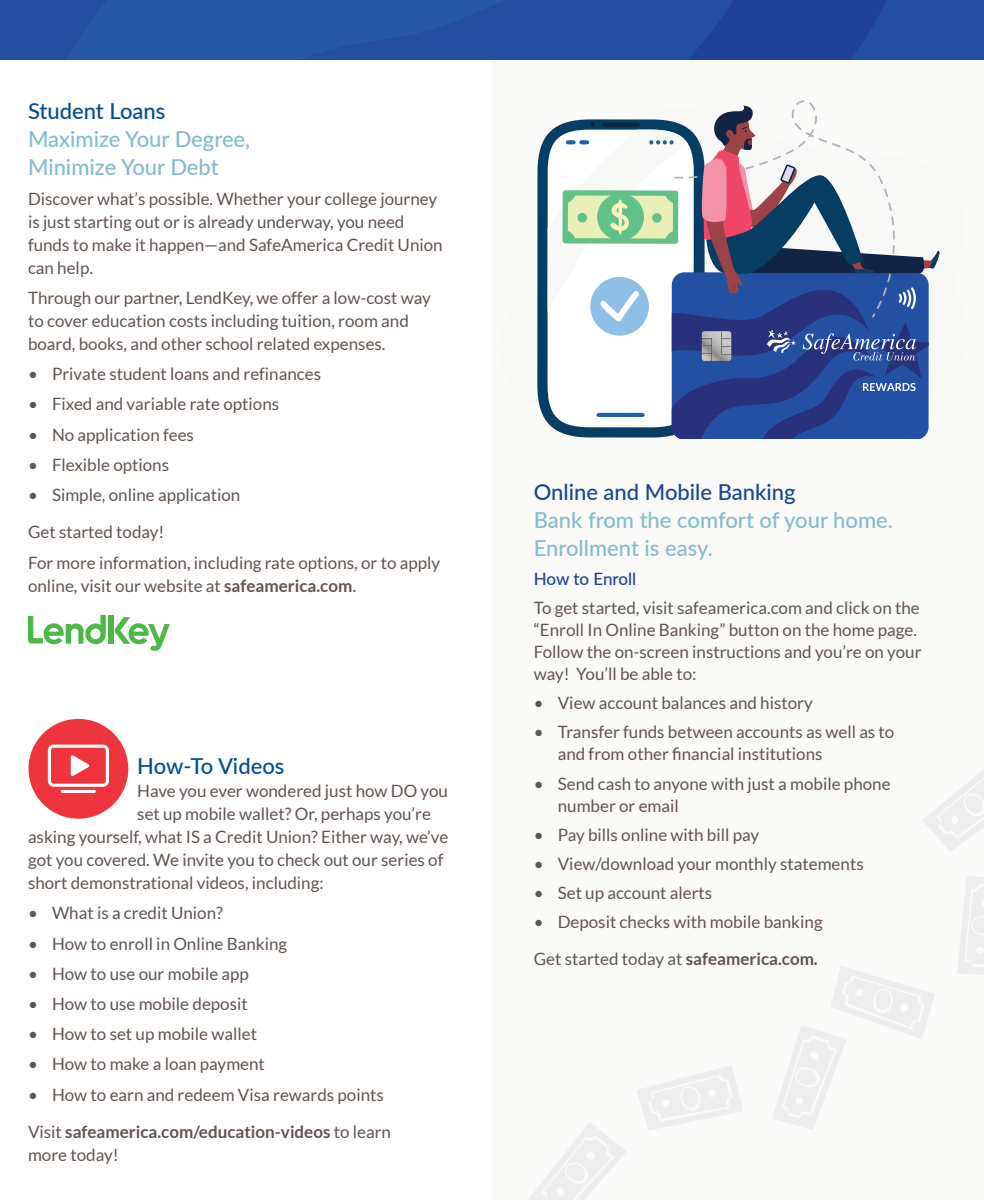
<style>
.page{position:relative;width:984px;height:1200px;background:#fff}
.page>*{position:absolute;margin:0;border:0;box-sizing:border-box;transform-origin:0 0}
.t1{font:500 22px/28px "Lato";color:#85bbd0}
.t2{font:500 22px "Lato";color:#004c97}
.t3{font:17px/23px "Lato";color:#62544e}
.t4{font:700 17px/23px "Lato";color:#62544e}
.t5{font:500 17px "Lato";letter-spacing:-.005em;color:#20419a}
.s1{color:#004c97}
.s2{font-weight:700}
.s3{font-weight:500}
.s4{font-weight:400}
.s5{color:#1b4693}
</style>
<div class="page">
<div style="left:492px;top:46px;width:492px;height:1154px;background:#fafaf9"></div>
<div style="left:0;top:0;width:984px;height:60px;background:#20419a"></div>
<div style="left:537px;top:119px;width:168px;height:319px;background:#083d63;border-radius:53px"></div>
<svg style="left:548px;top:106px;width:392px;height:333px"></svg>
<svg style="left:958px;top:876px;width:26px;height:99px"></svg>
<svg style="left:637px;top:1066px;width:106px;height:64px"></svg>
<svg style="left:529px;top:1123px;width:97px;height:77px"></svg>
<svg style="left:923px;top:770px;width:61px;height:81px"></svg>
<svg style="left:773px;top:966px;width:162px;height:164px"></svg>
<div style="left:108px;top:615px;width:6px;height:29px;background:#4cb848"></div>
<svg style="left:114px;top:617px;width:56px;height:34px"></svg>
<svg style="left:28px;top:615px;width:78px;height:29px"></svg>
<div style="left:29px;top:719px;width:99px;height:100px;background:#ee343d;border-radius:50%"></div>
<hr style="left:61px;top:790px;width:35px;height:3px;background:#fff;border-radius:2px">
<svg style="left:48px;top:745px;width:61px;height:42px"></svg>
<svg style="left:0;top:0;width:733px;height:60px"></svg>
<svg style="left:851px;top:0;width:133px;height:60px"></svg>
<p class="t1" style="left:28px;top:96px;width:224px"><span class="s1">Student Loans<br></span>Maximize Your Degree,<br>Minimize Your Debt</p>
<p class="t3" style="left:28px;top:187px;width:416px">Discover what’s possible. Whether your college journey is just starting out or is already underway, you need funds to make it happen—and SafeAmerica Credit Union can help.</p>
<p class="t3" style="left:28px;top:286px;width:404px">Through our partner, LendKey, we offer a low-cost way to cover education costs including tuition, room and board, books, and other school related expenses.</p>
<p class="t3" style="left:28px;top:362px;width:295px">• Private student loans and refinances</p>
<p class="t3" style="left:28px;top:393px;width:253px">• Fixed and variable rate options</p>
<p class="t3" style="left:28px;top:423px;width:168px">• No application fees</p>
<p class="t3" style="left:28px;top:453px;width:143px">• Flexible options</p>
<p class="t3" style="left:28px;top:483px;width:214px">• Simple, online application</p>
<p class="t3" style="left:28px;top:521px;width:138px">Get started today!</p>
<p class="t3" style="left:28px;top:551px;width:414px">For more information, including rate options, or to apply online, visit our website at <span class="s2">safeamerica.com</span><span class="s3">.</span></p>
<p class="t2" style="left:137px;top:750px;width:149px">How-To Videos</p>
<p class="t3" style="left:137px;top:780px;width:312px">Have you ever wondered just how DO you</p>
<p class="t3" style="left:137px;top:803px;width:295px">set up mobile wallet? Or, perhaps you’re</p>
<p class="t3" style="left:28px;top:826px;width:422px">asking yourself, what IS a Credit Union? Either way, we’ve</p>
<p class="t3" style="left:28px;top:849px;width:417px">got you covered. We invite you to check out our series of</p>
<p class="t3" style="left:28px;top:872px;width:297px">short demonstrational videos, including:</p>
<p class="t3" style="left:28px;top:902px;width:196px">• What is a credit Union?</p>
<p class="t3" style="left:28px;top:932px;width:261px">• How to enroll in Online Banking</p>
<p class="t3" style="left:28px;top:962px;width:222px">• How to use our mobile app</p>
<p class="t3" style="left:28px;top:992px;width:221px">• How to use mobile deposit</p>
<p class="t3" style="left:28px;top:1023px;width:231px">• How to set up mobile wallet</p>
<p class="t3" style="left:28px;top:1053px;width:238px">• How to make a loan payment</p>
<p class="t3" style="left:28px;top:1083px;width:357px">• How to earn and redeem Visa rewards points</p>
<p class="t4" style="left:28px;top:1120px;width:365px"><span class="s4">Visit</span> safeamerica.com/education-videos <span class="s4">to learn more today!</span></p>
<p class="t1" style="left:534px;top:477px;width:361px"><span class="s5">Online and Mobile Banking<br></span>Bank from the comfort of your home.<br>Enrollment is easy.</p>
<p class="t5" style="left:534px;top:566px;width:104px">How to Enroll</p>
<p class="t3" style="left:534px;top:597px;width:389px;line-height:22px">To get started, visit safeamerica.com and click on the “Enroll In Online Banking” button on the home page.<br>Follow the on-screen instructions and you’re on your way! You’ll be able to:</p>
<p class="t3" style="left:534px;top:691px;width:281px">• View account balances and history</p>
<p class="t3" style="left:558px;top:721px;width:338px;line-height:22px;text-indent:-24px">• Transfer funds between accounts as well as to and from other financial institutions</p>
<p class="t3" style="left:558px;top:772px;width:334px;line-height:22px;text-indent:-24px">• Send cash to anyone with just a mobile phone number or email</p>
<p class="t3" style="left:534px;top:823px;width:227px">• Pay bills online with bill pay</p>
<p class="t3" style="left:534px;top:852px;width:331px">• View/download your monthly statements</p>
<p class="t3" style="left:534px;top:881px;width:180px">• Set up account alerts</p>
<p class="t3" style="left:534px;top:911px;width:290px">• Deposit checks with mobile banking</p>
<p class="t3" style="left:534px;top:947px;width:286px">Get started today at <span class="s2">safeamerica.com.</span></p>
</div>
